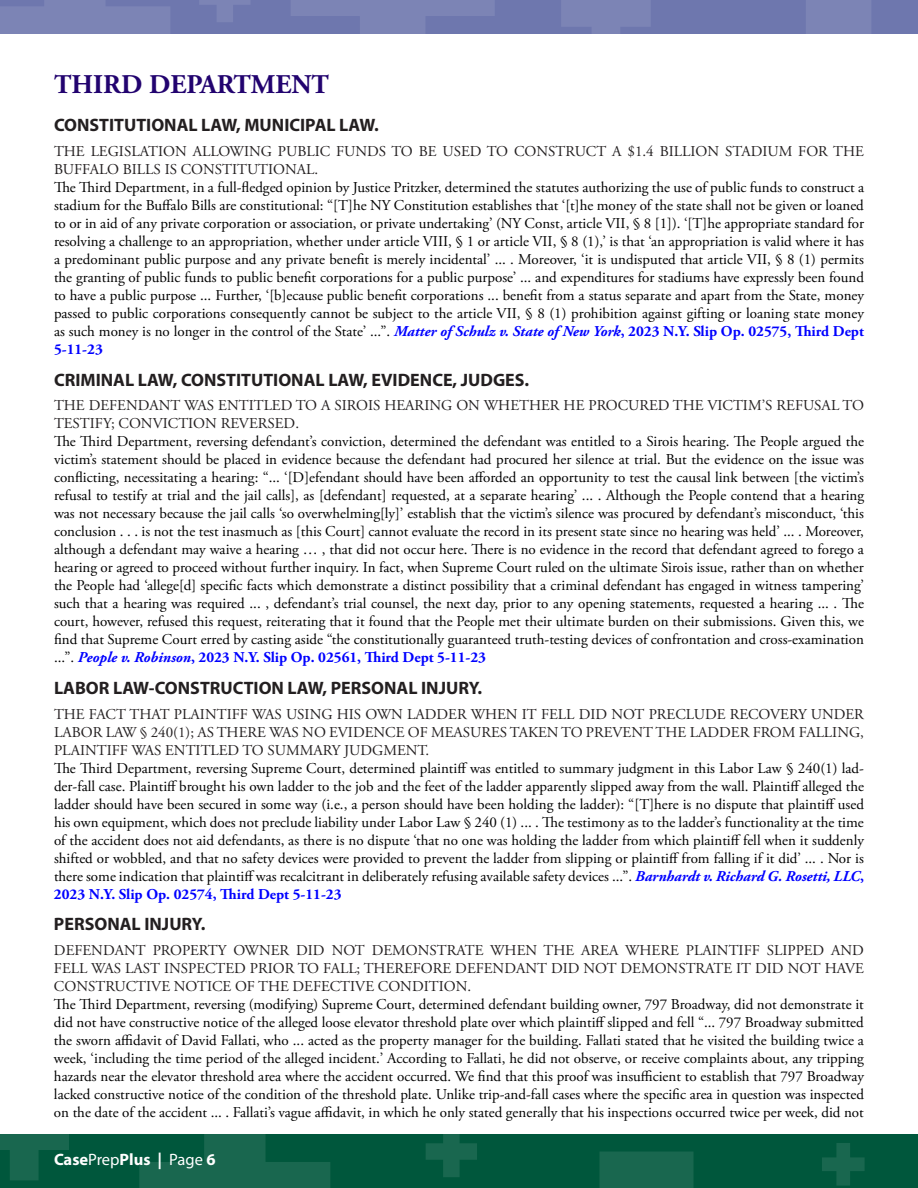
<style>
.page{position:relative;width:918px;height:1188px;background:#fff}
.page>*{position:absolute;margin:0;border:0;box-sizing:border-box;transform-origin:0 0}
.department{font:700 27px "Adobe Garamond Pro";color:#22036f}
.area_of_law{font:700 18px "Myriad Pro";color:#231f20}
.t1{font:700 16.5px "Myriad Pro";color:#fff}
.Body_Copy{font:15px/18px "Adobe Garamond Pro";color:#000;text-align:justify}
.Body_Copy-2{font:15px/18px "Adobe Garamond Pro";color:#231f20}
.s1{font-weight:700;font-style:italic;color:#00f}
.s2{font-weight:700;color:#00f}
.s3{font-weight:400}
</style>
<div class="page">
<div style="left:0;top:0;width:918px;height:33px;background:#6e77ae"></div>
<div style="left:0;top:1134px;width:918px;height:54px;background:#00573c"></div>
<svg style="left:291px;top:0;width:204px;height:34px"></svg>
<svg style="left:737px;top:0;width:181px;height:34px"></svg>
<div style="left:599px;top:1152px;width:95px;height:36px;background:#19674f"></div>
<svg style="left:561px;top:0;width:90px;height:34px"></svg>
<svg style="left:0;top:1134px;width:69px;height:46px"></svg>
<svg style="left:199px;top:0;width:51px;height:22px"></svg>
<svg style="left:426px;top:1134px;width:51px;height:43px"></svg>
<svg style="left:822px;top:1143px;width:43px;height:43px"></svg>
<svg style="left:0;top:0;width:170px;height:34px"></svg>
<svg style="left:139px;top:1134px;width:191px;height:54px"></svg>
<p class="department" style="left:54px;top:69px;width:277px">THIRD DEPARTMENT</p>
<p class="area_of_law" style="left:54px;top:113px;width:326px">CONSTITUTIONAL LAW, MUNICIPAL LAW.</p>
<p class="Body_Copy-2" style="left:54px;top:143px;width:811px">THE LEGISLATION ALLOWING PUBLIC FUNDS TO BE USED TO CONSTRUCT A $1.4 BILLION STADIUM FOR THE<br>BUFFALO BILLS IS CONSTITUTIONAL.</p>
<p class="Body_Copy" style="left:54px;top:179px;width:812px">The Third Department, in a full-fledged opinion by Justice Pritzker, determined the statutes authorizing the use of public funds to construct a stadium for the Buffalo Bills are constitutional: “[T]he NY Constitution establishes that ‘[t]he money of the state shall not be given or loaned to or in aid of any private corporation or association, or private undertaking’ (NY Const, article VII, § 8 [1]). ‘[T]he appropriate standard for resolving a challenge to an appropriation, whether under article VIII, § 1 or article VII, § 8 (1),’ is that ‘an appropriation is valid where it has a predominant public purpose and any private benefit is merely incidental’ ... . Moreover, ‘it is undisputed that article VII, § 8 (1) permits the granting of public funds to public benefit corporations for a public purpose’ ... and expenditures for stadiums have expressly been found to have a public purpose ... Further, ‘[b]ecause public benefit corporations ... benefit from a status separate and apart from the State, money passed to public corporations consequently cannot be subject to the article VII, § 8 (1) prohibition against gifting or loaning state money as such money is no longer in the control of the State’ ...”. <span class="s1">Matter of Schulz v. State of New York</span><span class="s2">, 2023 N.Y. Slip Op. 02575, Third Dept 5-11-23</span></p>
<p class="area_of_law" style="left:54px;top:368px;width:477px">CRIMINAL LAW, CONSTITUTIONAL LAW, EVIDENCE, JUDGES.</p>
<p class="Body_Copy-2" style="left:54px;top:397px;width:812px">THE DEFENDANT WAS ENTITLED TO A SIROIS HEARING ON WHETHER HE PROCURED THE VICTIM’S REFUSAL TO<br>TESTIFY; CONVICTION REVERSED.</p>
<p class="Body_Copy" style="left:54px;top:433px;width:812px">The Third Department, reversing defendant’s conviction, determined the defendant was entitled to a Sirois hearing. The People argued the victim’s statement should be placed in evidence because the defendant had procured her silence at trial. But the evidence on the issue was conflicting, necessitating a hearing: “... ‘[D]efendant should have been afforded an opportunity to test the causal link between [the victim’s refusal to testify at trial and the jail calls], as [defendant] requested, at a separate hearing’ ... . Although the People contend that a hearing was not necessary because the jail calls ‘so overwhelming[ly]’ establish that the victim’s silence was procured by defendant’s misconduct, ‘this conclusion . . . is not the test inasmuch as [this Court] cannot evaluate the record in its present state since no hearing was held’ ... . Moreover, although a defendant may waive a hearing … , that did not occur here. There is no evidence in the record that defendant agreed to forego a hearing or agreed to proceed without further inquiry. In fact, when Supreme Court ruled on the ultimate Sirois issue, rather than on whether the People had ‘allege[d] specific facts which demonstrate a distinct possibility that a criminal defendant has engaged in witness tampering’ such that a hearing was required ... , defendant’s trial counsel, the next day, prior to any opening statements, requested a hearing ... . The court, however, refused this request, reiterating that it found that the People met their ultimate burden on their submissions. Given this, we find that Supreme Court erred by casting aside “the constitutionally guaranteed truth-testing devices of confrontation and cross-examination ...”. <span class="s1">People v. Robinson</span><span class="s2">, 2023 N.Y. Slip Op. 02561, Third Dept 5-11-23</span></p>
<p class="area_of_law" style="left:54px;top:676px;width:430px">LABOR LAW-CONSTRUCTION LAW, PERSONAL INJURY.</p>
<p class="Body_Copy-2" style="left:54px;top:705px;width:812px;text-align:justify">THE FACT THAT PLAINTIFF WAS USING HIS OWN LADDER WHEN IT FELL DID NOT PRECLUDE RECOVERY UNDER LABOR LAW § 240(1); AS THERE WAS NO EVIDENCE OF MEASURES TAKEN TO PREVENT THE LADDER FROM FALLING, PLAINTIFF WAS ENTITLED TO SUMMARY JUDGMENT.</p>
<p class="Body_Copy" style="left:54px;top:759px;width:812px">The Third Department, reversing Supreme Court, determined plaintiff was entitled to summary judgment in this Labor Law § 240(1) lad&shy;der-fall case. Plaintiff brought his own ladder to the job and the feet of the ladder apparently slipped away from the wall. Plaintiff alleged the ladder should have been secured in some way (i.e., a person should have been holding the ladder): “[T]here is no dispute that plaintiff used his own equipment, which does not preclude liability under Labor Law § 240 (1) ... . The testimony as to the ladder’s functionality at the time of the accident does not aid defendants, as there is no dispute ‘that no one was holding the ladder from which plaintiff fell when it suddenly shifted or wobbled, and that no safety devices were provided to prevent the ladder from slipping or plaintiff from falling if it did’ ... . Nor is there some indication that plaintiff was recalcitrant in deliberately refusing available safety devices ...”. <span class="s1">Barnhardt v. Richard G. Rosetti, LLC</span><span class="s2">, 2023 N.Y. Slip Op. 02574, Third Dept 5-11-23</span></p>
<p class="area_of_law" style="left:54px;top:912px;width:153px">PERSONAL INJURY.</p>
<p class="Body_Copy-2" style="left:54px;top:942px;width:812px;text-align:justify">DEFENDANT PROPERTY OWNER DID NOT DEMONSTRATE WHEN THE AREA WHERE PLAINTIFF SLIPPED AND FELL WAS LAST INSPECTED PRIOR TO FALL; THEREFORE DEFENDANT DID NOT DEMONSTRATE IT DID NOT HAVE CONSTRUCTIVE NOTICE OF THE DEFECTIVE CONDITION.</p>
<p class="Body_Copy" style="left:54px;top:996px;width:812px">The Third Department, reversing (modifying) Supreme Court, determined defendant building owner, 797 Broadway, did not demonstrate it did not have constructive notice of the alleged loose elevator threshold plate over which plaintiff slipped and fell “... 797 Broadway submitted the sworn affidavit of David Fallati, who ... acted as the property manager for the building. Fallati stated that he visited the building twice a week, ‘including the time period of the alleged incident.’ According to Fallati, he did not observe, or receive complaints about, any tripping hazards near the elevator threshold area where the accident occurred. We find that this proof was insufficient to establish that 797 Broadway lacked constructive notice of the condition of the threshold plate. Unlike trip-and-fall cases where the specific area in question was inspected on the date of the accident ... . Fallati’s vague affidavit, in which he only stated generally that his inspections occurred twice per week, did not</p>
<p class="t1" style="left:54px;top:1148px;width:163px">Case<span class="s3">Prep</span>Plus | <span class="s3">Page</span> 6</p>
</div>
